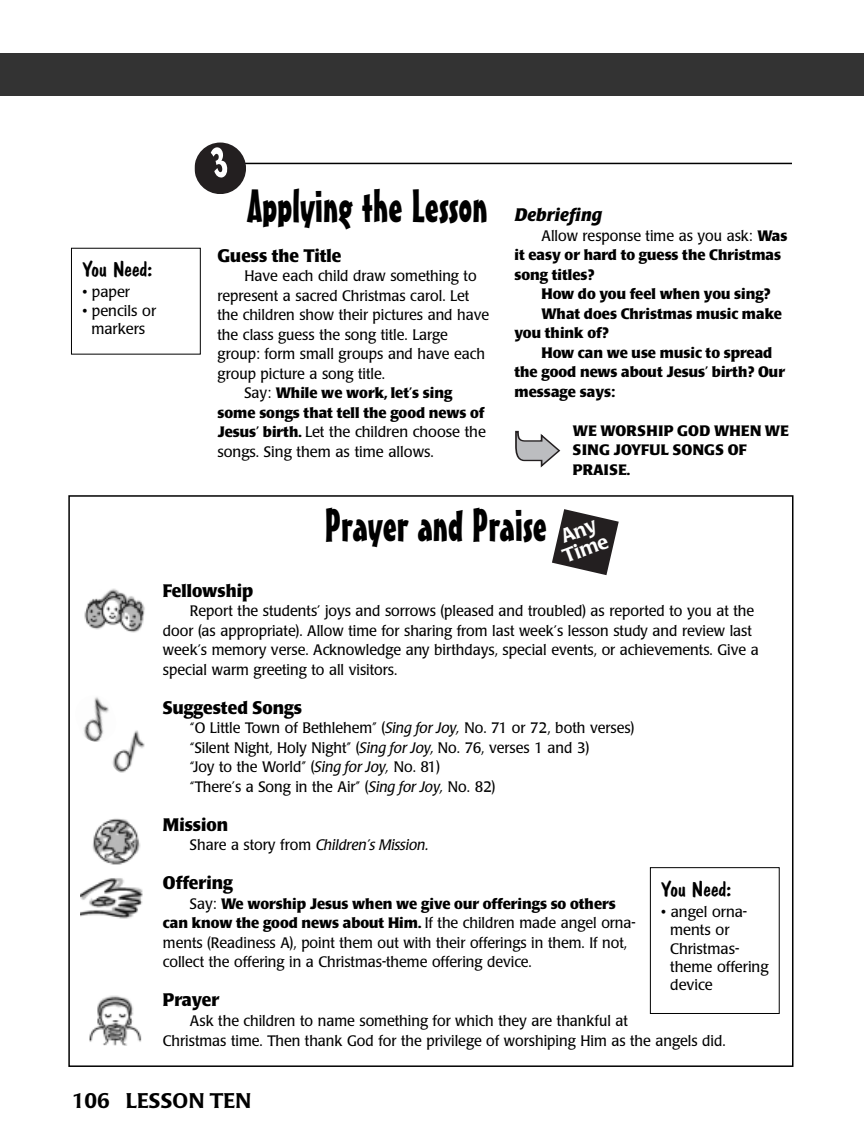
<style>
.page{position:relative;width:864px;height:1148px;background:#fff}
.page>*{position:absolute;margin:0;border:0;box-sizing:border-box;transform-origin:0 0}
.t1{font:45px "Mister Earl BT";color:#000}
.t2{font:21px "Dom Casual D";color:#000;scale:1.05 1}
.t3{font:500 21px "Poppl Laudatio";color:#000}
.t4{font:500 19.5px/19.5px "Poppl Laudatio";color:#fff}
.t5{font:700 18px "Poppl Laudatio";color:#000;scale:.95 1}
.t6{font:italic 700 18px "Poppl Laudatio";color:#000}
.t7{font:15px/19.5px "Poppl Laudatio";color:#000;scale:.95 1}
.t8{font:700 15px/19.5px "Poppl Laudatio";color:#000}
.t9{font:15px/18.3px "Poppl Laudatio";color:#000;text-align:center}
.t10{font:700 15px/19.5px "Poppl Laudatio";letter-spacing:.02em;color:#000}
.t11{font:italic 15px "Poppl Laudatio";color:#000}
.s1{font-weight:400}
.s2{font-weight:700}
.s3{font-style:italic}
.s4{font-style:normal}
</style>
<div class="page">
<div style="left:0;top:53px;width:864px;height:43px;background:#333"></div>
<div style="left:71px;top:248px;width:130px;height:106px;border:1px solid #000"></div>
<hr style="left:244px;top:163px;width:548px;height:1px;background:#000">
<svg style="left:515px;top:431px;width:45px;height:36px"></svg>
<img style="left:84px;top:588px;width:61px;height:45px">
<img style="left:83px;top:697px;width:26px;height:45px">
<img style="left:92px;top:818px;width:48px;height:46px">
<img style="left:81px;top:878px;width:62px;height:41px">
<img style="left:89px;top:995px;width:53px;height:50px">
<img style="left:110px;top:727px;width:38px;height:48px;border-radius:19px">
<svg style="left:552px;top:509px;width:67px;height:66px"></svg>
<div style="left:650px;top:867px;width:130px;height:146px;border:1px solid #000"></div>
<svg style="left:195px;top:142px;width:51px;height:52px"></svg>
<h2 class="t2" style="left:82px;top:257px;width:68px">You Need:</h2>
<p class="t9" style="left:82px;top:284px;width:49px">• paper</p>
<p class="t9" style="left:82px;top:303px;width:75px">• pencils or markers</p>
<h1 class="t1" style="left:248px;top:190px;width:242px">Applying the Lesson</h1>
<p class="t5" style="left:218px;top:248px;width:132px">Guess the Title</p>
<p class="t7" style="left:244px;top:267px;width:246px">Have each child draw something to</p>
<p class="t7" style="left:217px;top:287px;width:266px">represent a sacred Christmas carol. Let</p>
<p class="t7" style="left:217px;top:306px;width:288px">the children show their pictures and have</p>
<p class="t7" style="left:217px;top:326px;width:244px">the class guess the song title. Large</p>
<p class="t7" style="left:217px;top:345px;width:283px">group: form small groups and have each</p>
<p class="t7" style="left:217px;top:365px;width:178px">group picture a song title.</p>
<p class="t8" style="left:244px;top:385px;width:209px"><span class="s1">Say:</span> While we work, let’s sing</p>
<p class="t8" style="left:218px;top:404px;width:269px">some songs that tell the good news of</p>
<p class="t9" style="left:218px;top:424px;width:270px"><span class="s2">Jesus’ birth.</span> Let the children choose the</p>
<p class="t9" style="left:218px;top:444px;width:218px">songs. Sing them as time allows.</p>
<p class="t6" style="left:514px;top:208px;width:89px">Debriefing</p>
<p class="t8" style="left:515px;top:227px;width:274px;text-indent:27px"><span class="s1">Allow response time as you ask:</span> Was it easy or hard to guess the Christmas song titles?</p>
<p class="t8" style="left:542px;top:286px;width:231px">How do you feel when you sing?</p>
<p class="t8" style="left:542px;top:305px;width:242px">What does Christmas music make</p>
<p class="t8" style="left:515px;top:325px;width:96px">you think of?</p>
<p class="t8" style="left:542px;top:344px;width:232px">How can we use music to spread</p>
<p class="t8" style="left:515px;top:364px;width:272px">the good news about Jesus’ birth? Our</p>
<p class="t8" style="left:515px;top:383px;width:102px">message says:</p>
<p class="t10" style="left:573px;top:422px;width:217px">WE WORSHIP GOD WHEN WE<br>SING JOYFUL SONGS OF<br>PRAISE.</p>
<h1 class="t1" style="left:325px;top:509px;width:224px">Prayer and Praise</h1>
<h3 class="t4" style="left:554px;top:531px;width:49px;rotate:-21deg">Any<br>Time</h3>
<p class="t5" style="left:163px;top:583px;width:96px">Fellowship</p>
<p class="t7" style="left:163px;top:603px;width:629px;text-indent:27px">Report the students’ joys and sorrows (pleased and troubled) as reported to you at the door (as appropriate). Allow time for sharing from last week’s lesson study and review last week’s memory verse. Acknowledge any birthdays, special events, or achievements. Give a special warm greeting to all visitors.</p>
<p class="t5" style="left:163px;top:700px;width:148px">Suggested Songs</p>
<p class="t7" style="left:190px;top:720px;width:469px">“O Little Town of Bethlehem” (<span class="s3">Sing for Joy,</span> No. 71 or 72, both verses) “Silent Night, Holy Night” (<span class="s3">Sing for Joy,</span> No. 76, verses 1 and 3)<br>“Joy to the World” (<span class="s3">Sing for Joy,</span> No. 81)<br>“There’s a Song in the Air” (<span class="s3">Sing for Joy,</span> No. 82)</p>
<p class="t5" style="left:163px;top:817px;width:70px">Mission</p>
<p class="t11" style="left:190px;top:839px;width:240px"><span class="s4">Share a story from</span> Children’s Mission.</p>
<p class="t5" style="left:163px;top:876px;width:75px">Offering</p>
<p class="t7" style="left:163px;top:895px;width:499px;text-indent:27px">Say: <span class="s2">We worship Jesus when we give our offerings so others can know the good news about Him.</span> If the children made angel orna&shy;ments (Readiness A), point them out with their offerings in them. If not, collect the offering in a Christmas-theme offering device.</p>
<p class="t5" style="left:163px;top:993px;width:61px">Prayer</p>
<p class="t7" style="left:163px;top:1012px;width:594px;text-indent:27px">Ask the children to name something for which they are thankful at<br>Christmas time. Then thank God for the privilege of worshiping Him as the angels did.</p>
<h2 class="t2" style="left:661px;top:876px;width:68px">You Need:</h2>
<p class="t9" style="left:670px;top:904px;width:100px;text-align:left;text-indent:-9px">• angel orna&shy;ments or<br>Christmas&shy;theme offering device</p>
<h2 class="t3" style="left:72px;top:1092px;width:181px">106 LESSON TEN</h2>
</div>
